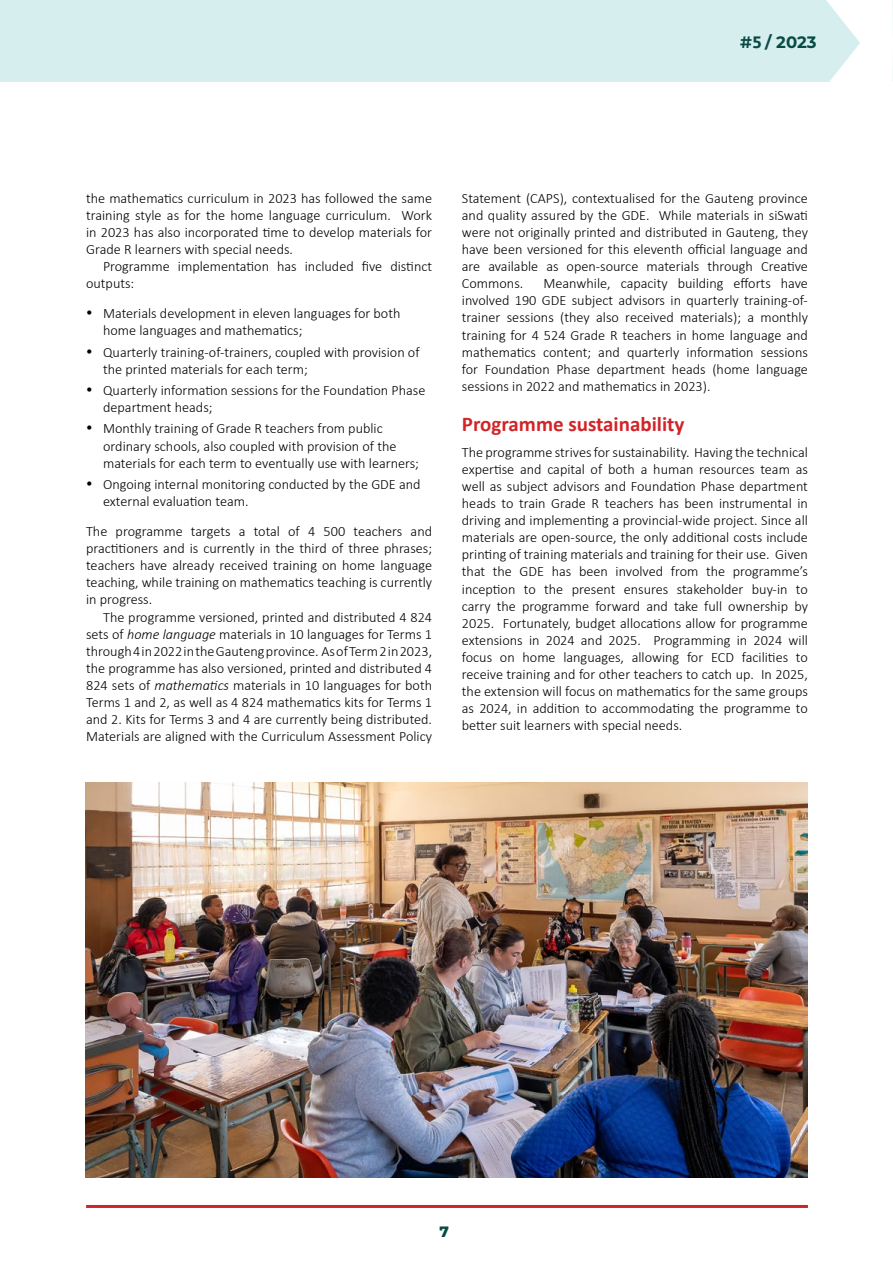
<style>
.page{position:relative;width:893px;height:1263px;background:#fff}
.page>*{position:absolute;margin:0;border:0;box-sizing:border-box;transform-origin:0 0}
.t1{font:700 21px "Calibri";color:#d12429}
.t2{font:700 16.5px "Montserrat";color:#084a45}
.t3{font:800 15px "Montserrat";color:#084a45}
.t4{font:300 14.25px/17.1px "Calibri";color:#000;text-align:justify}
.s1{font-family:"Dubai";font-size:18px}
.s2{font-style:italic}
</style>
<div class="page">
<div style="left:0;top:0;width:893px;height:82px;background:#d6eeed"></div>
<hr style="left:86px;top:1205px;width:722px;height:3px;background:#d12429">
<svg style="left:826px;top:0;width:67px;height:82px"></svg>
<img style="left:85px;top:782px;width:723px;height:396px">
<p class="t2" style="left:740px;top:30px;width:78px">#<span class="s1">5</span> / 2023</p>
<p class="t4" style="left:86px;top:189px;width:348px">the mathematics curriculum in 2023 has followed the same training style as for the home language curriculum. Work in 2023 has also incorporated time to develop materials for Grade R learners with special needs.</p>
<p class="t4" style="left:86px;top:258px;width:348px;text-indent:17px">Programme implementation has included five distinct outputs:</p>
<p class="t4" style="left:103px;top:305px;width:299px;text-indent:-17px">• Materials development in eleven languages for both home languages and mathematics;</p>
<p class="t4" style="left:103px;top:343px;width:318px;text-indent:-17px">• Quarterly training-of-trainers, coupled with provision of the printed materials for each term;</p>
<p class="t4" style="left:103px;top:382px;width:324px;text-indent:-17px">• Quarterly information sessions for the Foundation Phase department heads;</p>
<p class="t4" style="left:103px;top:420px;width:317px;text-align:left;text-indent:-17px">• Monthly training of Grade R teachers from public ordinary schools, also coupled with provision of the materials for each term to eventually use with learners;</p>
<p class="t4" style="left:103px;top:476px;width:319px;text-indent:-17px">• Ongoing internal monitoring conducted by the GDE and external evaluation team.</p>
<p class="t4" style="left:86px;top:523px;width:348px">The programme targets a total of 4 500 teachers and practitioners and is currently in the third of three phrases; teachers have already received training on home language teaching, while training on mathematics teaching is currently in progress.</p>
<p class="t4" style="left:86px;top:608px;width:348px;text-indent:17px">The programme versioned, printed and distributed 4 824 sets of <span class="s2">home language</span> materials in 10 languages for Terms 1 through 4 in 2022 in the Gauteng province. As of Term 2 in 2023, the programme has also versioned, printed and distributed 4<br>824 sets of <span class="s2">mathematics</span> materials in 10 languages for both Terms 1 and 2, as well as 4 824 mathematics kits for Terms 1 and 2. Kits for Terms 3 and 4 are currently being distributed.<br>Materials are aligned with the Curriculum Assessment Policy</p>
<p class="t4" style="left:462px;top:189px;width:348px">Statement (CAPS), contextualised for the Gauteng province and quality assured by the GDE. While materials in siSwati were not originally printed and distributed in Gauteng, they have been versioned for this eleventh official language and are available as open-source materials through Creative Commons.</p>
<p class="t4" style="left:462px;top:275px;width:348px;text-indent:82px">Meanwhile, capacity building efforts have involved 190 GDE subject advisors in quarterly training-of&shy;trainer sessions (they also received materials); a monthly training for 4 524 Grade R teachers in home language and mathematics content; and quarterly information sessions for Foundation Phase department heads (home language sessions in 2022 and mathematics in 2023).</p>
<h1 class="t1" style="left:462px;top:411px;width:224px">Programme sustainability</h1>
<p class="t4" style="left:462px;top:443px;width:348px">The programme strives for sustainability. Having the technical expertise and capital of both a human resources team as well as subject advisors and Foundation Phase department heads to train Grade R teachers has been instrumental in driving and implementing a provincial-wide project. Since all materials are open-source, the only additional costs include printing of training materials and training for their use. Given that the GDE has been involved from the programme’s inception to the present ensures stakeholder buy-in to carry the programme forward and take full ownership by 2025. Fortunately, budget allocations allow for programme extensions in 2024 and 2025. Programming in 2024 will focus on home languages, allowing for ECD facilities to receive training and for other teachers to catch up. In 2025, the extension will focus on mathematics for the same groups as 2024, in addition to accommodating the programme to better suit learners with special needs.</p>
<p class="t3" style="left:440px;top:1221px;width:11px">7</p>
</div>
